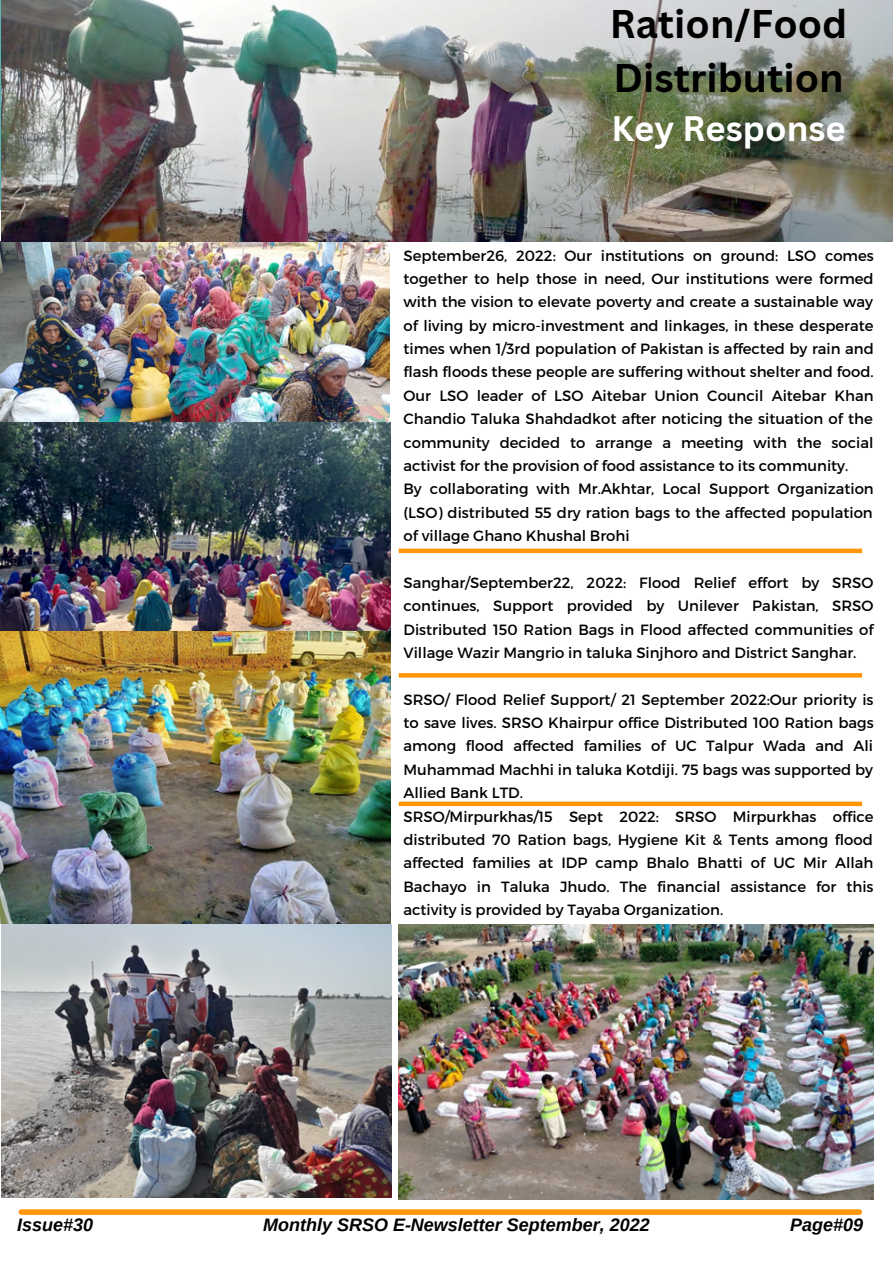
<style>
.page{position:relative;width:893px;height:1264px;background:#fff}
.page>*{position:absolute;margin:0;border:0;box-sizing:border-box;transform-origin:0 0}
.t1{font:700 39px/54px "Canva Sans";color:#000}
.t2{font:700 34.5px "Canva Sans";color:#fff}
.t3{font:italic 700 18px "Arimo";color:#000}
.t4{font:14.85px/23.4px "Montserrat";color:#000}
</style>
<div class="page">
<div style="left:21px;top:1209px;width:838px;height:5px;background:#ff9508"></div>
<img style="left:0;top:242px;width:390px;height:681px">
<img style="left:398px;top:924px;width:475px;height:275px">
<img style="left:2px;top:924px;width:390px;height:273px">
<div style="left:398px;top:548px;width:464px;height:5px;background:#ff9508"></div>
<svg style="left:398px;top:673px;width:464px;height:4px;background:#ff970e"></svg>
<div style="left:398px;top:801px;width:464px;height:5px;background:#ff9508"></div>
<img style="left:2px;top:0;width:890px;height:242px">
<h1 class="t1" style="left:609px;top:-4px;width:239px">Ration/Food<br>Distribution</h1>
<h2 class="t2" style="left:611px;top:104px;width:236px">Key Response</h2>
<p class="t4" style="left:403px;top:243px;width:472px">September26, 2022: Our institutions on ground: LSO comes together to help those in need, Our institutions were formed with the vision to elevate poverty and create a sustainable way of living by micro-investment and linkages, in these desperate times when 1/3rd population of Pakistan is affected by rain and flash floods these people are suffering without shelter and food.<br>Our LSO leader of LSO Aitebar Union Council Aitebar Khan Chandio Taluka Shahdadkot after noticing the situation of the community decided to arrange a meeting with the social activist for the provision of food assistance to its community.<br>By collaborating with Mr.Akhtar, Local Support Organization (LSO) distributed 55 dry ration bags to the affected population of village Ghano Khushal Brohi</p>
<p class="t4" style="left:403px;top:570px;width:471px;text-align:justify">Sanghar/September22, 2022: Flood Relief effort by SRSO continues, Support provided by Unilever Pakistan, SRSO Distributed 150 Ration Bags in Flood affected communities of Village Wazir Mangrio in taluka Sinjhoro and District Sanghar.</p>
<p class="t4" style="left:403px;top:687px;width:471px">SRSO/ Flood Relief Support/ 21 September 2022:Our priority is to save lives. SRSO Khairpur office Distributed 100 Ration bags among flood affected families of UC Talpur Wada and Ali Muhammad Machhi in taluka Kotdiji. 75 bags was supported by Allied Bank LTD.<br>SRSO/Mirpurkhas/15 Sept 2022: SRSO Mirpurkhas office distributed 70 Ration bags, Hygiene Kit &amp; Tents among flood affected families at IDP camp Bhalo Bhatti of UC Mir Allah Bachayo in Taluka Jhudo. The financial assistance for this activity is provided by Tayaba Organization.</p>
<p class="t4" style="left:403px;top:967px;width:5px">.</p>
<p class="t3" style="left:17px;top:1214px;width:77px">Issue#30</p>
<p class="t3" style="left:263px;top:1214px;width:388px">Monthly SRSO E-Newsletter September, 2022</p>
<p class="t3" style="left:790px;top:1214px;width:74px">Page#09</p>
</div>
